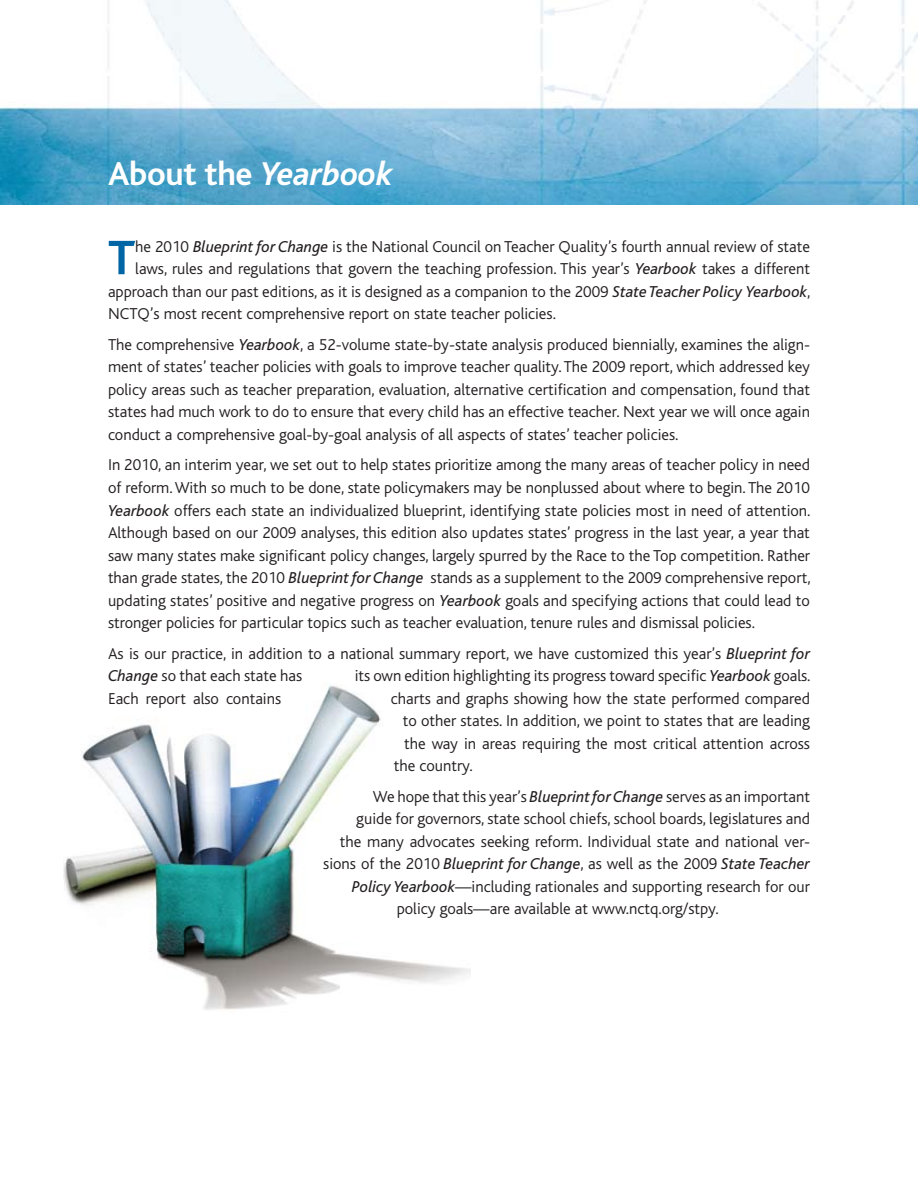
<style>
.page{position:relative;width:918px;height:1188px;background:#fff}
.page>*{position:absolute;margin:0;border:0;box-sizing:border-box;transform-origin:0 0}
.t1{font:700 50.7px "Bliss";color:#0065a4}
.t2{font:700 34.5px "Bliss";letter-spacing:-.01em;color:#fff}
.t3{font:300 16.5px/22.5px "Bliss";color:#231f20;text-align:justify}
.s1{font-style:italic}
.s2{font-weight:400;font-style:italic}
</style>
<div class="page">
<img style="left:0;top:0;width:918px;height:204px">
<img style="left:64px;top:685px;width:406px;height:325px">
<h2 class="t2" style="left:108px;top:155px;width:287px">About the <span class="s1">Yearbook</span></h2>
<h1 class="t1" style="left:108px;top:231px;width:29px">T</h1>
<p class="t3" style="left:135px;top:235px;width:676px">he 2010 <span class="s2">Blueprint for Change</span> is the National Council on Teacher Quality’s fourth annual review of state</p>
<p class="t3" style="left:135px;top:258px;width:676px">laws, rules and regulations that govern the teaching profession. This year’s <span class="s2">Yearbook</span> takes a different</p>
<p class="t3" style="left:108px;top:280px;width:704px">approach than our past editions, as it is designed as a companion to the 2009 <span class="s2">State Teacher Policy Yearbook</span>,</p>
<p class="t3" style="left:108px;top:303px;width:449px">NCTQ’s most recent comprehensive report on state teacher policies.</p>
<p class="t3" style="left:108px;top:334px;width:704px">The comprehensive <span class="s2">Yearbook</span>, a 52-volume state-by-state analysis produced biennially, examines the align&shy;ment of states’ teacher policies with goals to improve teacher quality. The 2009 report, which addressed key policy areas such as teacher preparation, evaluation, alternative certification and compensation, found that states had much work to do to ensure that every child has an effective teacher. Next year we will once again conduct a comprehensive goal-by-goal analysis of all aspects of states’ teacher policies.</p>
<p class="t3" style="left:108px;top:454px;width:704px">In 2010, an interim year, we set out to help states prioritize among the many areas of teacher policy in need of reform. With so much to be done, state policymakers may be nonplussed about where to begin. The 2010<br><span class="s2">Yearbook</span> offers each state an individualized blueprint, identifying state policies most in need of attention.<br>Although based on our 2009 analyses, this edition also updates states’ progress in the last year, a year that saw many states make significant policy changes, largely spurred by the Race to the Top competition. Rather than grade states, the 2010 <span class="s2">Blueprint for Change</span> stands as a supplement to the 2009 comprehensive report, updating states’ positive and negative progress on <span class="s2">Yearbook</span> goals and specifying actions that could lead to stronger policies for particular topics such as teacher evaluation, tenure rules and dismissal policies.</p>
<p class="t3" style="left:108px;top:642px;width:704px">As is our practice, in addition to a national summary report, we have customized this year’s <span class="s2">Blueprint for<br>Change</span> so that each state has</p>
<p class="t3" style="left:355px;top:665px;width:457px">its own edition highlighting its progress toward specific <span class="s2">Yearbook</span> goals.</p>
<p class="t3" style="left:108px;top:687px;width:175px">Each report also contains</p>
<p class="t3" style="left:391px;top:687px;width:421px">charts and graphs showing how the state performed compared</p>
<p class="t3" style="left:403px;top:710px;width:409px">to other states. In addition, we point to states that are leading</p>
<p class="t3" style="left:404px;top:732px;width:407px">the way in areas requiring the most critical attention across</p>
<p class="t3" style="left:394px;top:755px;width:80px">the country.</p>
<p class="t3" style="left:373px;top:785px;width:439px">We hope that this year’s <span class="s2">Blueprint for Change</span> serves as an important</p>
<p class="t3" style="left:356px;top:808px;width:455px">guide for governors, state school chiefs, school boards, legislatures and</p>
<p class="t3" style="left:340px;top:830px;width:472px">the many advocates seeking reform. Individual state and national ver-</p>
<p class="t3" style="left:323px;top:853px;width:488px">sions of the 2010 <span class="s2">Blueprint for Change</span>, as well as the 2009 <span class="s2">State Teacher</span></p>
<p class="t3" style="left:352px;top:875px;width:460px"><span class="s2">Policy Yearbook</span>—including rationales and supporting research for our</p>
<p class="t3" style="left:397px;top:898px;width:323px">policy goals—are available at www.nctq.org/stpy.</p>
</div>
